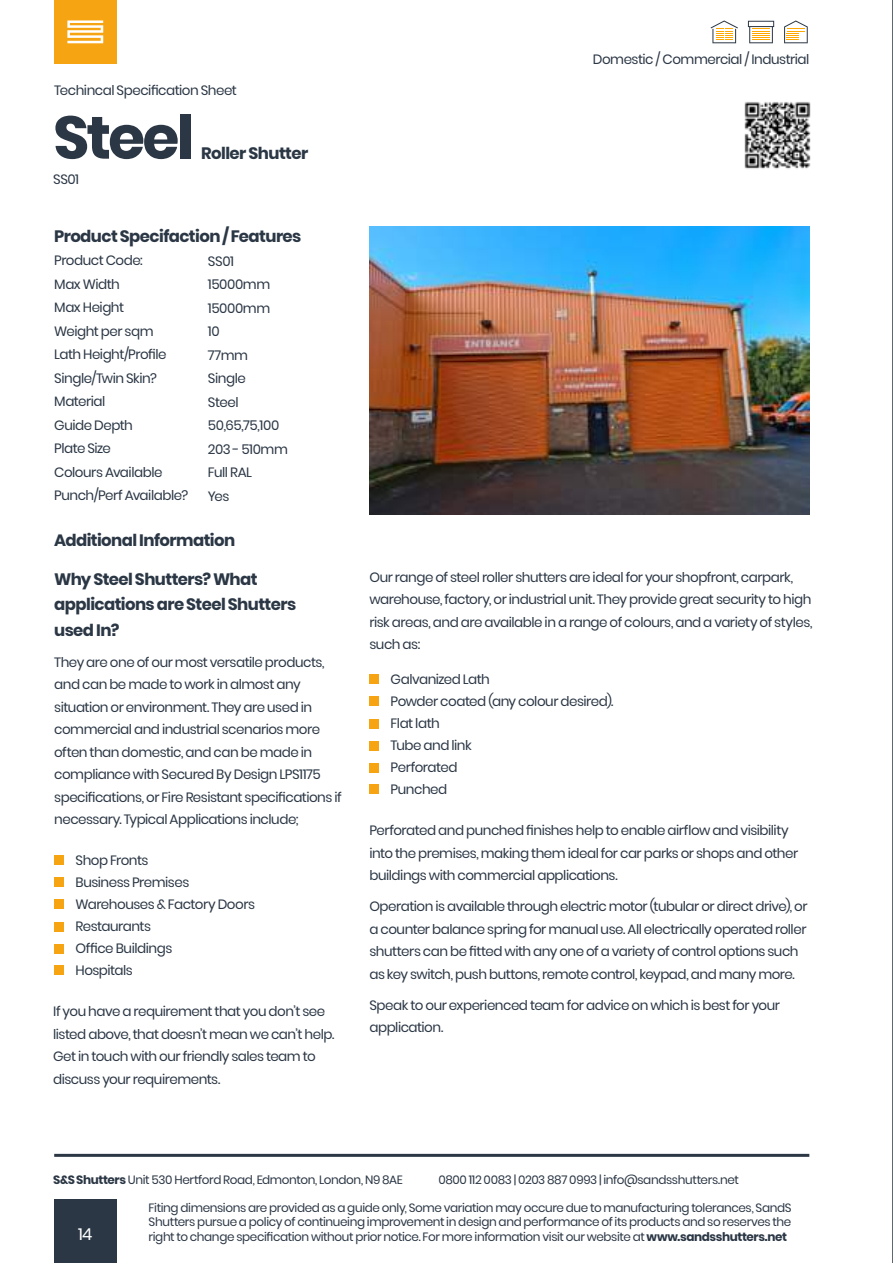
<style>
.page{position:relative;width:893px;height:1263px;background:#fff}
.page>*{position:absolute;margin:0;border:0;box-sizing:border-box;transform-origin:0 0}
.t1{font:700 60px "Poppins";letter-spacing:-.045em;color:#2b3745}
.t2{font:700 16.5px/25.5px "Poppins";letter-spacing:-.035em;color:#2b3745}
.t3{font:16.5px "Poppins";color:#fff}
.t4{font:13.5px/23.5px "Poppins";letter-spacing:-.035em;color:#2b3745}
.t5{font:12px/14.4px "Poppins";letter-spacing:-.03em;color:#2b3745;text-align:justify}
.s1{font-weight:700}
</style>
<div class="page">
<div style="left:54px;top:0;width:62px;height:64px;background:#f6a412"></div>
<svg style="left:67px;top:20px;width:36px;height:23px"></svg>
<img style="left:369px;top:226px;width:440px;height:288px">
<div style="left:369px;top:674px;width:9px;height:9px;background:#f6a412"></div>
<div style="left:54px;top:855px;width:9px;height:9px;background:#f6a412"></div>
<div style="left:369px;top:697px;width:9px;height:9px;background:#f6a412"></div>
<div style="left:54px;top:877px;width:9px;height:9px;background:#f6a412"></div>
<div style="left:369px;top:719px;width:9px;height:9px;background:#f6a412"></div>
<div style="left:54px;top:900px;width:9px;height:9px;background:#f6a412"></div>
<div style="left:369px;top:741px;width:9px;height:9px;background:#f6a412"></div>
<div style="left:54px;top:922px;width:9px;height:9px;background:#f6a412"></div>
<div style="left:369px;top:764px;width:9px;height:9px;background:#f6a412"></div>
<div style="left:54px;top:944px;width:9px;height:9px;background:#f6a412"></div>
<div style="left:369px;top:785px;width:9px;height:9px;background:#f6a412"></div>
<div style="left:54px;top:966px;width:9px;height:9px;background:#f6a412"></div>
<img style="left:744px;top:102px;width:67px;height:67px">
<hr style="left:892px;top:0;width:1px;height:1263px;background:#2b3745">
<svg style="left:711px;top:20px;width:27px;height:23px"></svg>
<svg style="left:748px;top:21px;width:26px;height:22px"></svg>
<svg style="left:784px;top:20px;width:24px;height:23px"></svg>
<div style="left:54px;top:1199px;width:62px;height:64px;background:#2b3745"></div>
<hr style="left:54px;top:1154px;width:755px;height:3px;background:#2b3745">
<p class="t4" style="left:54px;top:78px;width:184px">Techincal Speci昀椀cation Sheet</p>
<h1 class="t1" style="left:53px;top:102px;width:142px">Steel</h1>
<p class="t4" style="left:53px;top:168px;width:27px">SS01</p>
<p class="t2" style="left:201px;top:140px;width:108px">Roller Shutter</p>
<p class="t2" style="left:54px;top:223px;width:249px">Product Specifaction / Features</p>
<p class="t4" style="left:54px;top:248px;width:136px">Product Code:<br>Max Width<br>Max Height<br>Weight per sqm<br>Lath Height/Pro昀椀le<br>Single/Twin Skin?<br>Material<br>Guide Depth<br>Plate Size<br>Colours Available<br>Punch/Perf Available?</p>
<p class="t2" style="left:54px;top:528px;width:183px">Additional Information</p>
<p class="t4" style="left:208px;top:249px;width:82px">SS01<br>15000mm<br>15000mm<br>10<br>77mm<br>Single<br>Steel<br>50,65,75,100<br>203 - 510mm<br>Full RAL<br>Yes</p>
<p class="t2" style="left:54px;top:566px;width:243px">Why Steel Shutters? What applications are Steel Shutters used In?</p>
<p class="t4" style="left:54px;top:650px;width:289px;line-height:22.5px">They are one of our most versatile products, and can be made to work in almost any situation or environment. They are used in commercial and industrial scenarios more often than domestic, and can be made in compliance with Secured By Design LPS1175 speci昀椀cations, or Fire Resistant speci昀椀cations if necessary. Typical Applications include;</p>
<p class="t4" style="left:75px;top:849px;width:181px;line-height:22px">Shop Fronts<br>Business Premises<br>Warehouses &amp; Factory Doors<br>Restaurants<br>Of昀椀ce Buildings<br>Hospitals</p>
<p class="t4" style="left:53px;top:1000px;width:283px;line-height:22.5px">If you have a requirement that you don’t see listed above, that doesn’t mean we can’t help.<br>Get in touch with our friendly sales team to discuss your requirements.</p>
<p class="t4" style="left:593px;top:47px;width:218px">Domestic / Commercial / Industrial</p>
<p class="t4" style="left:369px;top:565px;width:445px;line-height:22.5px">Our range of steel roller shutters are ideal for your shopfront, carpark, warehouse, factory, or industrial unit. They provide great security to high risk areas, and are available in a range of colours, and a variety of styles, such as:</p>
<p class="t4" style="left:391px;top:668px;width:224px;line-height:22px">Galvanized Lath<br>Powder coated (any colour desired).<br>Flat lath<br>Tube and link<br>Perforated<br>Punched</p>
<p class="t4" style="left:369px;top:819px;width:430px;line-height:22.5px">Perforated and punched 昀椀nishes help to enable air昀氀ow and visibility into the premises, making them ideal for car parks or shops and other buildings with commercial applications.</p>
<p class="t4" style="left:369px;top:895px;width:440px;line-height:22.5px">Operation is available through electric motor (tubular or direct drive), or a counter balance spring for manual use. All electrically operated roller shutters can be 昀椀tted with any one of a variety of control options such as key switch, push buttons, remote control, keypad, and many more.</p>
<p class="t4" style="left:369px;top:994px;width:412px;line-height:22.5px">Speak to our experienced team for advice on which is best for your application.</p>
<p class="t5" style="left:53px;top:1173px;width:351px"><span class="s1">S&amp;S Shutters</span> Unit 530 Hertford Road, Edmonton, London, N9 8AE</p>
<p class="t5" style="left:438px;top:1172px;width:302px">0800 112 0083 | 0203 887 0993 | info@sandsshutters.net</p>
<p class="t5" style="left:149px;top:1200px;width:645px">Fiting dimensions are provided as a guide only, Some variation may occure due to manufacturing tolerances, SandS Shutters pursue a policy of continueing improvement in design and performance of its products and so reserves the right to change speci昀椀cation without prior notice. For more information visit our website at <span class="s1">www.sandsshutters.net</span></p>
<p class="t3" style="left:78px;top:1223px;width:16px">14</p>
</div>
